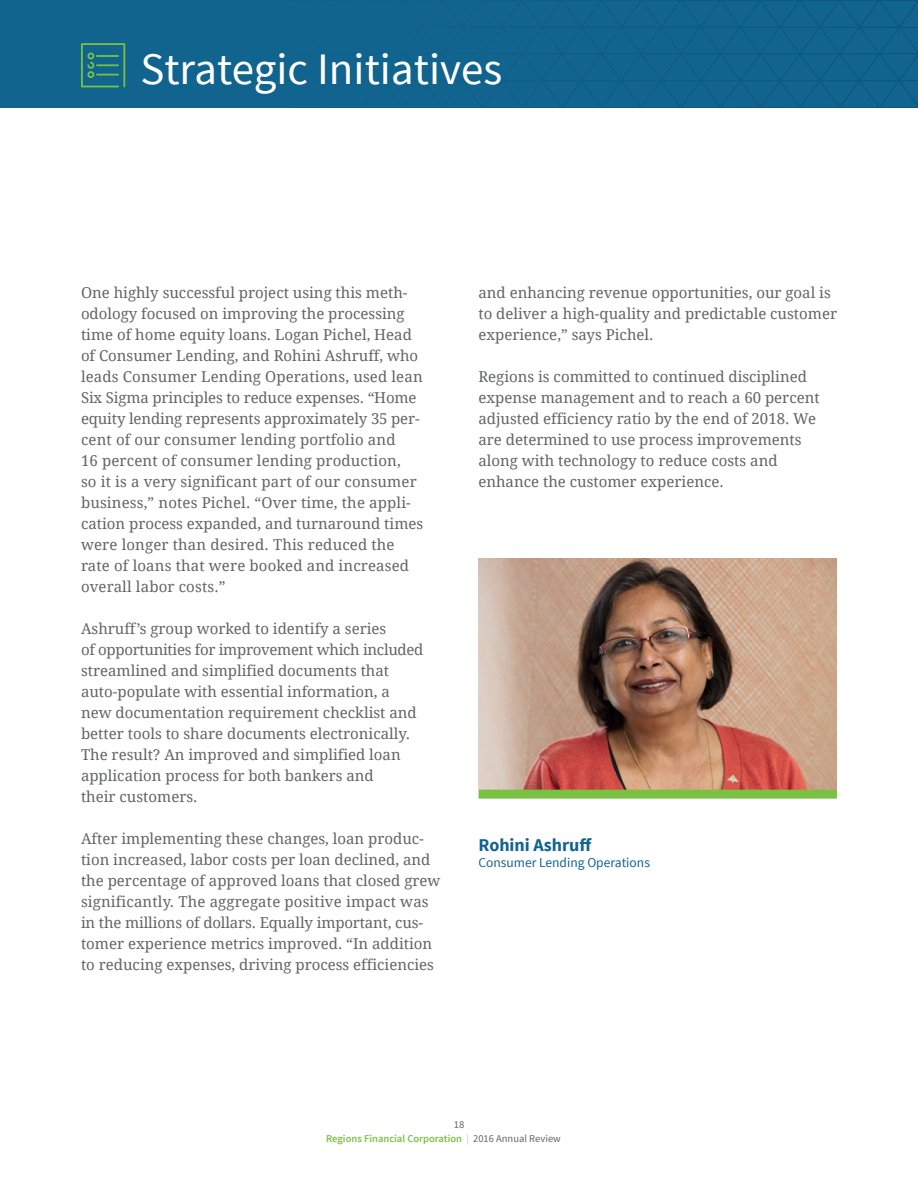
<style>
.page{position:relative;width:918px;height:1188px;background:#fff}
.page>*{position:absolute;margin:0;border:0;box-sizing:border-box;transform-origin:0 0}
.t1{font:45px "Source Sans Pro";color:#fff}
.t2{font:700 18px "Source Sans Pro";color:#11648e}
.Narr_Body{font:15px/21px "Droid Serif";color:#636466}
.t3{font:13.5px "Source Sans Pro";color:#11648e}
.t4{font:600 10.5px "Source Sans Pro";color:#7ac143}
.t5{font:10.5px "Source Sans Pro";color:#636466}
.s1{font-weight:400;color:#afda8e}
.s2{font-weight:400;color:#636466}
</style>
<div class="page">
<div style="left:0;top:0;width:918px;height:108px;background:#11648e"></div>
<svg style="left:702px;top:0;width:216px;height:108px"></svg>
<svg style="left:81px;top:43px;width:44px;height:44px"></svg>
<hr style="left:96px;top:74px;width:23px;height:2px;background:#7ac143">
<img style="left:479px;top:558px;width:358px;height:232px">
<div style="left:479px;top:790px;width:358px;height:9px;background:#7ac143"></div>
<p class="t1" style="left:140px;top:41px;width:363px">Strategic Initiatives</p>
<p class="Narr_Body" style="left:81px;top:282px;width:344px">One highly successful project using this meth&shy;odology focused on improving the processing time of home equity loans. Logan Pichel, Head of Consumer Lending, and Rohini Ashruff, who leads Consumer Lending Operations, used lean Six Sigma principles to reduce expenses. “Home equity lending represents approximately 35 per&shy;cent of our consumer lending portfolio and<br>16 percent of consumer lending production,<br>so it is a very significant part of our consumer business,” notes Pichel. “Over time, the appli&shy;cation process expanded, and turnaround times were longer than desired. This reduced the rate of loans that were booked and increased overall labor costs.”</p>
<p class="Narr_Body" style="left:81px;top:618px;width:344px">Ashruff’s group worked to identify a series<br>of opportunities for improvement which included streamlined and simplified documents that auto-populate with essential information, a new documentation requirement checklist and better tools to share documents electronically.<br>The result? An improved and simplified loan application process for both bankers and<br>their customers.</p>
<p class="Narr_Body" style="left:81px;top:828px;width:361px">After implementing these changes, loan produc&shy;tion increased, labor costs per loan declined, and the percentage of approved loans that closed grew significantly. The aggregate positive impact was in the millions of dollars. Equally important, cus&shy;tomer experience metrics improved. “In addition to reducing expenses, driving process efficiencies</p>
<p class="Narr_Body" style="left:478px;top:282px;width:360px">and enhancing revenue opportunities, our goal is to deliver a high-quality and predictable customer experience,” says Pichel.</p>
<p class="Narr_Body" style="left:478px;top:366px;width:343px">Regions is committed to continued disciplined expense management and to reach a 60 percent adjusted efficiency ratio by the end of 2018. We are determined to use process improvements along with technology to reduce costs and enhance the customer experience.</p>
<p class="t2" style="left:478px;top:833px;width:115px">Rohini Ashruff</p>
<p class="t3" style="left:478px;top:854px;width:173px">Consumer Lending Operations</p>
<p class="t5" style="left:454px;top:1118px;width:12px">18</p>
<p class="t4" style="left:326px;top:1132px;width:236px">Regions Financial Corporation <span class="s1">|</span> <span class="s2">2016 Annual Review</span></p>
</div>
